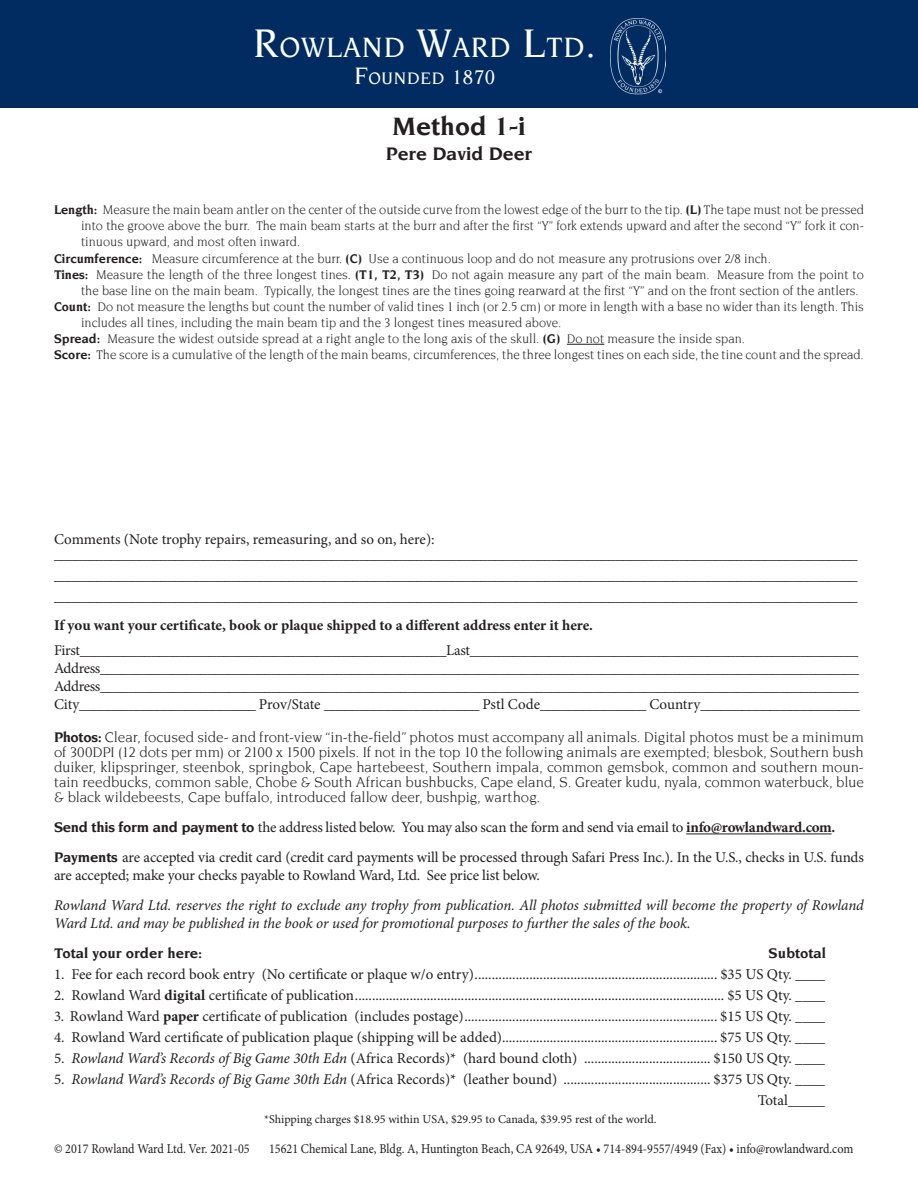
<style>
.page{position:relative;width:918px;height:1188px;background:#fff}
.page>*{position:absolute;margin:0;border:0;box-sizing:border-box;transform-origin:0 0}
.t1{font:500 30px "Novarese";letter-spacing:.03em;color:#fff}
.t2{font:700 27px "Novarese";color:#231f20}
.t3{font:700 19.5px "Novarese";color:#231f20}
.t4{font:500 17.85px "Novarese";letter-spacing:.045em;color:#fff}
.t5{font:15px/21px "Minion Pro";letter-spacing:-.005em;color:#231f20}
.t6{font:15px/15px "Novarese";letter-spacing:-.005em;color:#231f20;text-align:justify}
.t7{font:15px "Minion Pro";letter-spacing:-.025em;color:#231f20}
.t8{font:italic 15px/18px "Minion Pro";letter-spacing:-.01em;color:#231f20}
.t9{font:700 15px "Minion Pro";letter-spacing:-.005em;color:#231f20}
.t10{font:700 15px "Novarese";color:#231f20}
.t11{font:13.5px/16.2px "Novarese";color:#231f20;scale:.95 1}
.t12{font:13.5px "Minion Pro";color:#231f20;scale:.9 1}
.t13{font:12px "Minion Pro";color:#231f20}
.s1{font-size:42.9px}
.s2{font-size:25.65px}
.s3{font-size:21.3px}
.s4{font-weight:700}
.s5{font-family:"ITC Novarese Bold 2"}
.s6{font-family:"Novarese";font-weight:700}
.s7{font-style:italic}
</style>
<div class="page">
<hr style="left:567px;top:344px;width:37px;height:1px;background:#231f20">
<hr style="left:686px;top:834px;width:146px;height:1px;background:#231f20">
<div style="left:0;top:0;width:918px;height:108px;background:#002c62"></div>
<img style="left:611px;top:18px;width:54px;height:77px">
<p class="t1" style="left:253px;top:34px;width:344px"><span class="s1">R</span>OWLAND <span class="s1">W</span>ARD <span class="s1">L</span>TD<span class="s1">.</span></p>
<p class="t4" style="left:354px;top:70px;width:143px"><span class="s2">F</span>OUNDED <span class="s3">1870</span></p>
<p class="t2" style="left:392px;top:114px;width:135px">Method 1-i</p>
<p class="t3" style="left:386px;top:145px;width:148px">Pere David Deer</p>
<p class="t11" style="left:81px;top:202px;width:826px;text-align:justify;text-indent:-27px"><span class="s4">Length:</span> Measure the main beam antler on the center of the outside curve from the lowest edge of the burr to the tip. <span class="s5">(L)</span> The tape must not be pressed into the groove above the burr. The main beam starts at the burr and after the first “Y” fork extends upward and after the second “Y” fork it con&shy;tinuous upward, and most often inward.</p>
<p class="t11" style="left:54px;top:251px;width:756px"><span class="s4">Circumference:</span> Measure circumference at the burr. <span class="s5">(C)</span> Use a continuous loop and do not measure any protrusions over 2/8 inch.</p>
<p class="t11" style="left:81px;top:267px;width:826px;text-indent:-27px"><span class="s4">Tines:</span> Measure the length of the three longest tines. <span class="s5">(T1, T2, T3)</span> Do not again measure any part of the main beam. Measure from the point to the base line on the main beam. Typically, the longest tines are the tines going rearward at the first “Y” and on the front section of the antlers.</p>
<p class="t11" style="left:81px;top:299px;width:826px;text-indent:-27px"><span class="s5">Count:</span> Do not measure the lengths but count the number of valid tines 1 inch (or 2.5 cm) or more in length with a base no wider than its length. This includes all tines, including the main beam tip and the 3 longest tines measured above.</p>
<p class="t11" style="left:54px;top:331px;width:729px"><span class="s4">Spread:</span> Measure the widest outside spread at a right angle to the long axis of the skull. <span class="s5">(G)</span> Do not measure the inside span.</p>
<p class="t11" style="left:54px;top:348px;width:854px"><span class="s4">Score:</span> The score is a cumulative of the length of the main beams, circumferences, the three longest tines on each side, the tine count and the spread.</p>
<p class="t5" style="left:54px;top:529px;width:382px">Comments (Note trophy repairs, remeasuring, and so on, here):</p>
<p class="t5" style="left:54px;top:544px;width:805px">_________________________________________________________________________________________________________________ _________________________________________________________________________________________________________________</p>
<p class="t5" style="left:54px;top:586px;width:805px">_________________________________________________________________________________________________________________</p>
<p class="t9" style="left:54px;top:615px;width:541px">If you want your certificate, book or plaque shipped to a different address enter it here.</p>
<p class="t7" style="left:54px;top:641px;width:806px">First___________________________________________________Last______________________________________________________</p>
<p class="t7" style="left:54px;top:659px;width:806px">Address__________________________________________________________________________________________________________</p>
<p class="t7" style="left:54px;top:677px;width:806px">Address__________________________________________________________________________________________________________</p>
<p class="t5" style="left:54px;top:694px;width:807px">City_________________________ Prov/State ______________________ Pstl Code_______________ Country_______________________</p>
<p class="t6" style="left:54px;top:731px;width:811px"><span class="s4">Photos:</span> Clear, focused side- and front-view “in-the-field” photos must accompany all animals. Digital photos must be a minimum of 300DPI (12 dots per mm) or 2100 x 1500 pixels. If not in the top 10 the following animals are exempted; blesbok, Southern bush duiker, klipspringer, steenbok, springbok, Cape hartebeest, Southern impala, common gemsbok, common and southern moun&shy;tain reedbucks, common sable, Chobe &amp; South African bushbucks, Cape eland, S. Greater kudu, nyala, common waterbuck, blue &amp; black wildebeests, Cape buffalo, introduced fallow deer, bushpig, warthog.</p>
<p class="t5" style="left:54px;top:817px;width:783px"><span class="s6">Send this form and payment to</span> the address listed below. You may also scan the form and send via email to <span class="s4">info@rowlandward.com.</span></p>
<p class="t5" style="left:54px;top:849px;width:811px;line-height:18px"><span class="s6">Payments</span> are accepted via credit card (credit card payments will be processed through Safari Press Inc.). In the U.S., checks in U.S. funds are accepted; make your checks payable to Rowland Ward, Ltd. See price list below.</p>
<p class="t8" style="left:54px;top:897px;width:811px">Rowland Ward Ltd. reserves the right to exclude any trophy from publication. All photos submitted will become the property of Rowland<br>Ward Ltd. and may be published in the book or used for promotional purposes to further the sales of the book.</p>
<p class="t10" style="left:54px;top:947px;width:150px">Total your order here:</p>
<p class="t10" style="left:769px;top:947px;width:59px">Subtotal</p>
<p class="t5" style="left:54px;top:964px;width:773px">1. Fee for each record book entry (No certificate or plaque w/o entry)....................................................................... $35 US Qty. ____</p>
<p class="t5" style="left:54px;top:985px;width:773px">2. Rowland Ward <span class="s4">digital</span> certificate of publication............................................................................................................ $5 US Qty. ____</p>
<p class="t5" style="left:54px;top:1006px;width:773px">3. Rowland Ward <span class="s4">paper</span> certificate of publication (includes postage).......................................................................... $15 US Qty. ____</p>
<p class="t5" style="left:54px;top:1027px;width:773px">4. Rowland Ward certificate of publication plaque (shipping will be added)............................................................... $75 US Qty. ____</p>
<p class="t5" style="left:54px;top:1048px;width:773px">5. <span class="s7">Rowland Ward’s Records of Big Game 30th Edn</span> (Africa Records)* (hard bound cloth) ..................................... $150 US Qty. ____</p>
<p class="t5" style="left:54px;top:1069px;width:773px">5. <span class="s7">Rowland Ward’s Records of Big Game 30th Edn</span> (Africa Records)* (leather bound) ........................................... $375 US Qty. ____</p>
<p class="t5" style="left:758px;top:1090px;width:69px">Total_____</p>
<p class="t13" style="left:264px;top:1112px;width:394px">*Shipping charges $18.95 within USA, $29.95 to Canada, $39.95 rest of the world.</p>
<p class="t12" style="left:54px;top:1140px;width:219px">© 2017 Rowland Ward Ltd. Ver. 2021-05</p>
<p class="t12" style="left:269px;top:1140px;width:651px">15621 Chemical Lane, Bldg. A, Huntington Beach, CA 92649, USA • 714-894-9557/4949 (Fax) • info@rowlandward.com</p>
</div>
